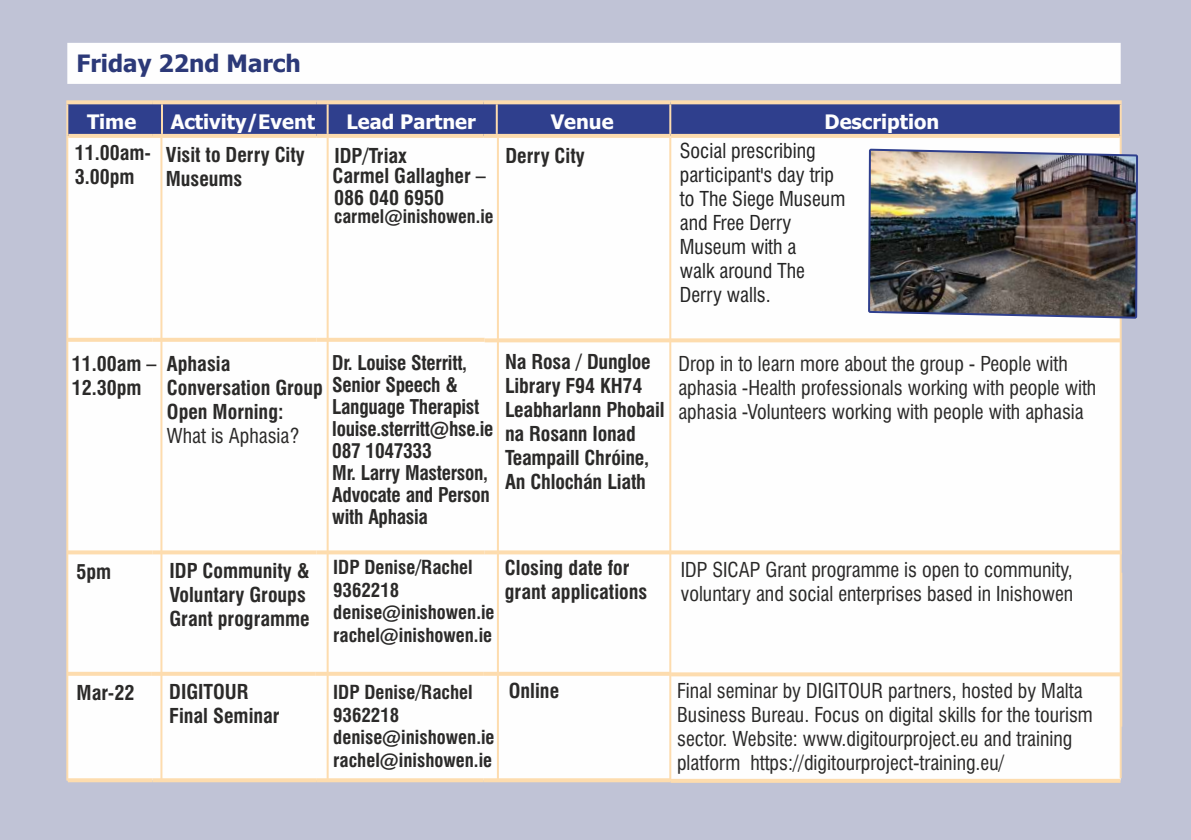
<style>
.page{position:relative;width:1191px;height:840px;background:#fff}
.page>*{position:absolute;margin:0;border:0;box-sizing:border-box;transform-origin:0 0}
.t1{font:700 24px "Tahoma";color:#2c3978}
.t2{font:condensed 20px/24px "Swiss 721 BT";color:#2b2a29}
.t3{font:700 condensed 20px/24px "Swiss 721 BT";color:#2b2a29}
.t4{font:condensed 20px/24px "Swiss 721 BT";color:#242424}
.t5{font:700 20px "Tahoma";color:#fefefe}
.t6{font:700 condensed 19.8px/21.8px "Swiss 721 BT";letter-spacing:-.015em;color:#2b2a29}
.t7{font:700 condensed 18.8px/22.6px "Swiss 721 BT";color:#2b2a29}
.t8{font:700 condensed 18.4px "Swiss 721 BT";color:#2b2a29}
</style>
<div class="page">
<div style="left:0;top:0;width:1191px;height:839px;background:#c0c3d6"></div>
<div style="left:67px;top:43px;width:800px;height:735px;background:#fefefe"></div>
<svg style="left:68px;top:104px;width:799px;height:30px;background:#32418d"></svg>
<hr style="left:66px;top:136px;width:2px;height:644px;background:#fddcae">
<hr style="left:160px;top:138px;width:2px;height:642px;background:#fddcae">
<hr style="left:327px;top:138px;width:2px;height:642px;background:#fddcae">
<hr style="left:497px;top:138px;width:2px;height:642px;background:#fddcae">
<hr style="left:669px;top:138px;width:2px;height:642px;background:#fddcae">
<hr style="left:66px;top:104px;width:2px;height:32px;background:#fddcae">
<hr style="left:161px;top:104px;width:2px;height:30px;background:#fddcae">
<hr style="left:327px;top:104px;width:2px;height:30px;background:#fddcae">
<hr style="left:496px;top:104px;width:2px;height:30px;background:#fddcae">
<hr style="left:669px;top:104px;width:2px;height:30px;background:#fddcae">
<svg style="left:66px;top:100px;width:87px;height:4px"></svg>
<svg style="left:153px;top:100px;width:163px;height:4px"></svg>
<svg style="left:316px;top:100px;width:168px;height:4px"></svg>
<svg style="left:484px;top:100px;width:186px;height:4px"></svg>
<svg style="left:670px;top:100px;width:197px;height:4px"></svg>
<hr style="left:68px;top:134px;width:85px;height:4px;background:#fddcae">
<hr style="left:153px;top:134px;width:163px;height:4px;background:#fddcae">
<hr style="left:316px;top:134px;width:168px;height:4px;background:#fddcae">
<hr style="left:484px;top:134px;width:186px;height:4px;background:#fddcae">
<hr style="left:670px;top:134px;width:449px;height:4px;background:#fddcae">
<svg style="left:68px;top:671px;width:84px;height:4px"></svg>
<svg style="left:152px;top:671px;width:164px;height:4px"></svg>
<svg style="left:316px;top:671px;width:168px;height:4px"></svg>
<svg style="left:484px;top:671px;width:186px;height:4px"></svg>
<svg style="left:671px;top:672px;width:196px;height:4px"></svg>
<svg style="left:68px;top:777px;width:84px;height:4px"></svg>
<svg style="left:152px;top:777px;width:164px;height:4px"></svg>
<svg style="left:316px;top:777px;width:168px;height:4px"></svg>
<svg style="left:484px;top:777px;width:186px;height:4px"></svg>
<svg style="left:670px;top:778px;width:197px;height:4px"></svg>
<svg style="left:68px;top:550px;width:84px;height:4px"></svg>
<svg style="left:152px;top:550px;width:164px;height:4px"></svg>
<svg style="left:316px;top:550px;width:168px;height:4px"></svg>
<svg style="left:484px;top:550px;width:383px;height:4px;background:#fddfb5"></svg>
<svg style="left:68px;top:337px;width:84px;height:4px"></svg>
<svg style="left:152px;top:337px;width:164px;height:4px"></svg>
<svg style="left:316px;top:337px;width:168px;height:4px"></svg>
<svg style="left:484px;top:338px;width:383px;height:4px;background:#fddeb5"></svg>
<svg style="left:867px;top:43px;width:271px;height:740px;background:#cecdcf"></svg>
<p class="t1" style="left:77px;top:54px;width:226px">Friday 22nd March</p>
<p class="t5" style="left:87px;top:113px;width:51px">Time</p>
<p class="t5" style="left:171px;top:113px;width:146px">Activity/Event</p>
<p class="t5" style="left:346px;top:113px;width:131px">Lead Partner</p>
<p class="t5" style="left:550px;top:113px;width:64px">Venue</p>
<p class="t5" style="left:824px;top:113px;width:116px">Description</p>
<p class="t3" style="left:75px;top:143px;width:78px">11.00am-<br>3.00pm</p>
<p class="t3" style="left:166px;top:144px;width:141px">Visit to Derry City<br>Museums</p>
<p class="t3" style="left:332px;top:147px;width:155px;line-height:21px">IDP/Triax<br>Carmel Gallagher –<br>086 040 6950</p>
<p class="t8" style="left:334px;top:209px;width:161px">carmel@inishowen.ie</p>
<p class="t3" style="left:505px;top:146px;width:81px">Derry City</p>
<p class="t4" style="left:680px;top:141px;width:167px">Social prescribing participant's day trip to The Siege Museum and Free Derry<br>Museum with a<br>walk around The<br>Derry walls.</p>
<p class="t3" style="left:72px;top:354px;width:86px">11.00am –<br>12.30pm</p>
<p class="t3" style="left:167px;top:354px;width:157px">Aphasia<br>Conversation Group<br>Open Morning:</p>
<p class="t2" style="left:167px;top:426px;width:134px">What is Aphasia?</p>
<p class="t6" style="left:332px;top:354px;width:163px">Dr. Louise Sterritt,<br>Senior Speech &amp;<br>Language Therapist louise.sterritt@hse.ie<br>087 1047333<br>Mr. Larry Masterson,<br>Advocate and Person with Aphasia</p>
<p class="t3" style="left:505px;top:351px;width:161px">Na Rosa / Dungloe<br>Library F94 KH74<br>Leabharlann Phobail na Rosann Ionad<br>Teampaill Chróine,<br>An Chlochán Liath</p>
<p class="t2" style="left:678px;top:354px;width:419px">Drop in to learn more about the group - People with aphasia -Health professionals working with people with aphasia -Volunteers working with people with aphasia</p>
<p class="t7" style="left:333px;top:557px;width:163px">IDP Denise/Rachel<br>9362218 denise@inishowen.ie rachel@inishowen.ie</p>
<p class="t3" style="left:77px;top:561px;width:36px">5pm</p>
<p class="t3" style="left:169px;top:560px;width:142px">IDP Community &amp;<br>Voluntary Groups<br>Grant programme</p>
<p class="t3" style="left:505px;top:558px;width:144px">Closing date for grant applications</p>
<p class="t2" style="left:681px;top:559px;width:394px">IDP SICAP Grant programme is open to community, voluntary and social enterprises based in Inishowen</p>
<p class="t3" style="left:169px;top:681px;width:112px">DIGITOUR<br>Final Seminar</p>
<p class="t3" style="left:509px;top:680px;width:52px">Online</p>
<p class="t2" style="left:677px;top:680px;width:417px">Final seminar by DIGITOUR partners, hosted by Malta Business Bureau. Focus on digital skills for the tourism sector. Website: www.digitourproject.eu and training platform https://digitourproject-training.eu/</p>
<p class="t3" style="left:77px;top:682px;width:59px">Mar-22</p>
<p class="t7" style="left:333px;top:682px;width:163px">IDP Denise/Rachel<br>9362218 denise@inishowen.ie rachel@inishowen.ie</p>
</div>
